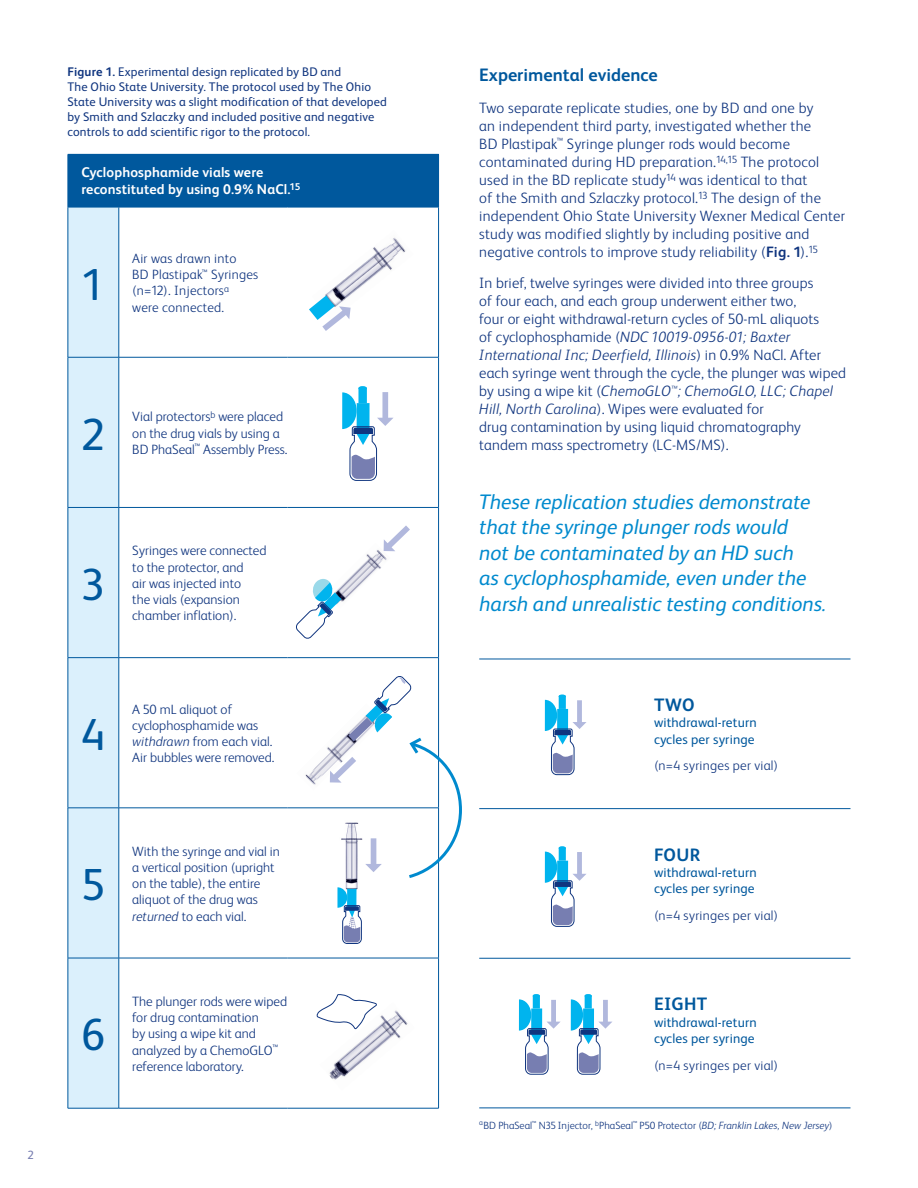
<style>
.page{position:relative;width:918px;height:1188px;background:#fff}
.page>*{position:absolute;margin:0;border:0;box-sizing:border-box;transform-origin:0 0}
.t1{font:45px "FS Albert Pro";color:#00589d}
.t2{font:italic 21px/25.5px "FS Albert Pro";color:#008ace}
.t3{font:700 18px "FS Albert Pro";color:#00589d}
.t4{font:300 15px/18px "FS Albert Pro";letter-spacing:.015em;color:#10357f}
.t5{font:700 14.1px/16.5px "FS Albert Pro";letter-spacing:.01em;color:#fff}
.t6{font:300 13.5px/16.2px "FS Albert Pro";color:#10357f}
.t7{font:300 13.5px/16.2px "FS Albert Pro";letter-spacing:.02em;color:#10357f}
.t8{font:13.5px/16.2px "FS Albert Pro";letter-spacing:.01em;color:#00589d}
.t9{font:12.45px/15px "FS Albert Pro";letter-spacing:.01em;color:#10357f}
.t10{font:12px "FS Albert Pro";color:#777eb1}
.t11{font:300 10.5px "FS Albert Pro";color:#10357f}
.s1{font-weight:700}
.s2{font-style:italic}
</style>
<div class="page">
<div style="left:68px;top:154px;width:371px;height:53px;background:#00589d"></div>
<div style="left:69px;top:208px;width:50px;height:900px;background:#dbf0fc"></div>
<hr style="left:68px;top:207px;width:51px;height:1px;background:#00589d">
<hr style="left:68px;top:207px;width:1px;height:150px;background:#00589d">
<hr style="left:119px;top:207px;width:169px;height:1px;background:#00589d">
<hr style="left:119px;top:207px;width:1px;height:150px;background:#00589d">
<hr style="left:288px;top:207px;width:151px;height:1px;background:#00589d">
<hr style="left:438px;top:207px;width:1px;height:150px;background:#00589d">
<hr style="left:68px;top:357px;width:51px;height:1px;background:#00589d">
<hr style="left:68px;top:357px;width:1px;height:150px;background:#00589d">
<hr style="left:119px;top:357px;width:169px;height:1px;background:#00589d">
<hr style="left:119px;top:357px;width:1px;height:150px;background:#00589d">
<hr style="left:288px;top:357px;width:151px;height:1px;background:#00589d">
<hr style="left:438px;top:357px;width:1px;height:150px;background:#00589d">
<hr style="left:68px;top:507px;width:51px;height:1px;background:#00589d">
<hr style="left:68px;top:508px;width:1px;height:149px;background:#00589d">
<hr style="left:119px;top:507px;width:169px;height:1px;background:#00589d">
<hr style="left:119px;top:508px;width:1px;height:149px;background:#00589d">
<hr style="left:288px;top:507px;width:151px;height:1px;background:#00589d">
<hr style="left:438px;top:508px;width:1px;height:149px;background:#00589d">
<hr style="left:68px;top:657px;width:51px;height:1px;background:#00589d">
<hr style="left:68px;top:658px;width:1px;height:150px;background:#00589d">
<hr style="left:119px;top:657px;width:169px;height:1px;background:#00589d">
<hr style="left:119px;top:658px;width:1px;height:150px;background:#00589d">
<hr style="left:288px;top:657px;width:151px;height:1px;background:#00589d">
<hr style="left:438px;top:658px;width:1px;height:150px;background:#00589d">
<hr style="left:68px;top:808px;width:51px;height:1px;background:#00589d">
<hr style="left:68px;top:808px;width:1px;height:150px;background:#00589d">
<hr style="left:119px;top:808px;width:169px;height:1px;background:#00589d">
<hr style="left:119px;top:808px;width:1px;height:150px;background:#00589d">
<hr style="left:288px;top:808px;width:151px;height:1px;background:#00589d">
<hr style="left:438px;top:808px;width:1px;height:150px;background:#00589d">
<hr style="left:68px;top:958px;width:51px;height:1px;background:#00589d">
<hr style="left:68px;top:958px;width:1px;height:150px;background:#00589d">
<hr style="left:119px;top:958px;width:169px;height:1px;background:#00589d">
<hr style="left:119px;top:958px;width:1px;height:150px;background:#00589d">
<hr style="left:288px;top:958px;width:151px;height:1px;background:#00589d">
<hr style="left:438px;top:958px;width:1px;height:150px;background:#00589d">
<hr style="left:68px;top:1108px;width:51px;height:1px;background:#00589d">
<hr style="left:119px;top:1108px;width:169px;height:1px;background:#00589d">
<hr style="left:288px;top:1108px;width:151px;height:1px;background:#00589d">
<hr style="left:479px;top:659px;width:169px;height:1px;background:#00589d">
<hr style="left:648px;top:659px;width:202px;height:1px;background:#00589d">
<hr style="left:479px;top:808px;width:169px;height:1px;background:#00589d">
<hr style="left:648px;top:808px;width:202px;height:1px;background:#00589d">
<hr style="left:479px;top:958px;width:169px;height:1px;background:#00589d">
<hr style="left:648px;top:958px;width:202px;height:1px;background:#00589d">
<hr style="left:479px;top:1108px;width:169px;height:1px;background:#00589d">
<hr style="left:648px;top:1108px;width:202px;height:1px;background:#00589d">
<svg style="left:316px;top:994px;width:56px;height:25px"></svg>
<svg style="left:545px;top:846px;width:41px;height:81px"></svg>
<svg style="left:545px;top:694px;width:42px;height:81px"></svg>
<svg style="left:519px;top:994px;width:42px;height:81px"></svg>
<svg style="left:571px;top:994px;width:41px;height:81px"></svg>
<img style="left:325px;top:237px;width:81px;height:58px">
<svg style="left:309px;top:295px;width:42px;height:36px"></svg>
<svg style="left:342px;top:386px;width:51px;height:95px"></svg>
<img style="left:341px;top:543px;width:50px;height:59px">
<svg style="left:296px;top:579px;width:45px;height:60px"></svg>
<svg style="left:384px;top:525px;width:26px;height:26px"></svg>
<img style="left:305px;top:747px;width:25px;height:38px">
<img style="left:345px;top:880px;width:13px;height:7px">
<svg style="left:337px;top:887px;width:25px;height:57px"></svg>
<svg style="left:330px;top:675px;width:132px;height:205px"></svg>
<img style="left:320px;top:1002px;width:88px;height:78px">
<p class="t9" style="left:68px;top:63px;width:321px"><span class="s1">Figure 1.</span> Experimental design replicated by BD and<br>The Ohio State University. The protocol used by The Ohio State University was a slight modification of that developed by Smith and Szlaczky and included positive and negative controls to add scientific rigor to the protocol.</p>
<p class="t5" style="left:81px;top:163px;width:220px">Cyclophosphamide vials were reconstituted by using 0.9% NaCl.<sup>15</sup></p>
<h1 class="t1" style="left:81px;top:252px;width:26px">1</h1>
<p class="t7" style="left:132px;top:250px;width:128px">Air was drawn into<br>BD Plastipak<sup>™</sup> Syringes (n=12). Injectors<sup>a </sup>were connected.</p>
<p class="t10" style="left:28px;top:1146px;width:7px">2</p>
<h1 class="t1" style="left:81px;top:402px;width:26px">2</h1>
<p class="t6" style="left:132px;top:408px;width:157px">Vial protectors<sup>b</sup> were placed on the drug vials by using a<br>BD PhaSeal<sup>™</sup> Assembly Press.</p>
<h1 class="t1" style="left:81px;top:552px;width:26px">3</h1>
<p class="t6" style="left:132px;top:542px;width:136px">Syringes were connected to the protector, and<br>air was injected into<br>the vials (expansion chamber inflation).</p>
<h1 class="t1" style="left:81px;top:703px;width:26px">4</h1>
<p class="t6" style="left:132px;top:700px;width:144px">A 50 mL aliquot of cyclophosphamide was <span class="s2">withdrawn</span> from each vial.<br>Air bubbles were removed.</p>
<h1 class="t1" style="left:81px;top:853px;width:26px">5</h1>
<p class="t6" style="left:132px;top:842px;width:149px">With the syringe and vial in a vertical position (upright on the table), the entire aliquot of the drug was <span class="s2">returned</span> to each vial.</p>
<h1 class="t1" style="left:81px;top:1003px;width:26px">6</h1>
<p class="t6" style="left:132px;top:992px;width:157px">The plunger rods were wiped for drug contamination<br>by using a wipe kit and analyzed by a ChemoGLO<sup>™ </sup>reference laboratory.</p>
<p class="t3" style="left:479px;top:63px;width:180px">Experimental evidence</p>
<p class="t4" style="left:479px;top:98px;width:367px">Two separate replicate studies, one by BD and one by<br>an independent third party, investigated whether the<br>BD Plastipak<sup>™</sup> Syringe plunger rods would become contaminated during HD preparation.<sup>14,15</sup> The protocol used in the BD replicate study<sup>14</sup> was identical to that<br>of the Smith and Szlaczky protocol.<sup>13</sup> The design of the independent Ohio State University Wexner Medical Center study was modified slightly by including positive and negative controls to improve study reliability (<span class="s1">Fig. 1</span>).<sup>15</sup></p>
<p class="t4" style="left:479px;top:273px;width:368px">In brief, twelve syringes were divided into three groups<br>of four each, and each group underwent either two,<br>four or eight withdrawal-return cycles of 50-mL aliquots<br>of cyclophosphamide (<span class="s2">NDC 10019-0956-01; Baxter International Inc; Deerfield, Illinois</span>) in 0.9% NaCl. After each syringe went through the cycle, the plunger was wiped by using a wipe kit (<span class="s2">ChemoGLO</span><sup>™</sup><span class="s2">; ChemoGLO, LLC; Chapel Hill, North Carolina</span>). Wipes were evaluated for<br>drug contamination by using liquid chromatography tandem mass spectrometry (LC-MS/MS).</p>
<h2 class="t2" style="left:479px;top:488px;width:349px">These replication studies demonstrate that the syringe plunger rods would<br>not be contaminated by an HD such<br>as cyclophosphamide, even under the harsh and unrealistic testing conditions.</h2>
<p class="t3" style="left:654px;top:692px;width:42px">TWO</p>
<p class="t8" style="left:654px;top:714px;width:104px">withdrawal-return cycles per syringe</p>
<p class="t7" style="left:654px;top:757px;width:126px">(n=4 syringes per vial)</p>
<p class="t3" style="left:654px;top:842px;width:48px">FOUR</p>
<p class="t8" style="left:654px;top:863px;width:104px">withdrawal-return cycles per syringe</p>
<p class="t7" style="left:654px;top:906px;width:126px">(n=4 syringes per vial)</p>
<p class="t3" style="left:654px;top:992px;width:55px">EIGHT</p>
<p class="t8" style="left:654px;top:1013px;width:104px">withdrawal-return cycles per syringe</p>
<p class="t7" style="left:654px;top:1056px;width:126px">(n=4 syringes per vial)</p>
<p class="t11" style="left:479px;top:1118px;width:355px"><sup>a</sup>BD PhaSeal<sup>™</sup> N35 Injector, <sup>b</sup>PhaSeal<sup>™</sup> P50 Protector (<span class="s2">BD; Franklin Lakes, New Jersey</span>)</p>
</div>
